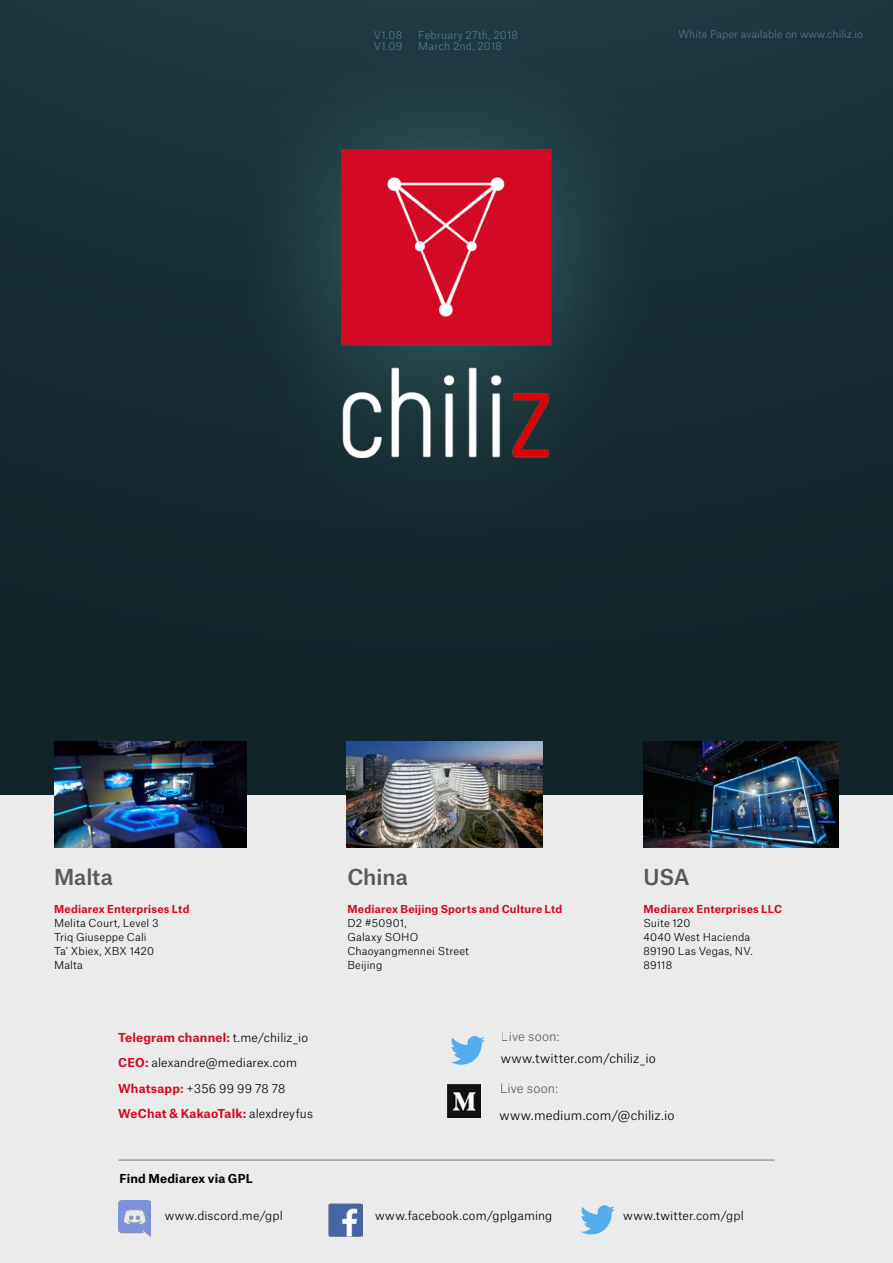
<style>
.page{position:relative;width:893px;height:1263px;background:#ebebeb}
.page>*{position:absolute;margin:0;border:0;box-sizing:border-box;transform-origin:0 0}
.t1{font:500 21px "Atlas Grotesk";color:#58595b}
.t2{font:300 12.45px "Atlas Grotesk";letter-spacing:.01em;color:#000}
.t3{font:300 11.85px/25.5px "Atlas Grotesk";letter-spacing:.01em;color:#000}
.t4{font:700 11.85px "Atlas Grotesk";letter-spacing:.015em;color:#000}
.t5{font:300 10.5px/14.1px "Atlas Grotesk";letter-spacing:.015em;color:#000}
.t6{font:700 10.5px "Atlas Grotesk";letter-spacing:.02em;color:#d30926}
.t7{font:300 10.5px "Atlas Grotesk";letter-spacing:.015em;color:#548199}
.t8{font:300 10.35px "Atlas Grotesk";color:#548199}
.s1{font-weight:700;color:#d30926}
</style>
<div class="page">
<div style="left:0;top:0;width:893px;height:794px;background:linear-gradient(to bottom,#1c343d,#0f2127)"></div>
<div style="left:230px;top:36px;width:433px;height:527px;background:#5aa29e;opacity:.5"></div>
<img style="left:342px;top:149px;width:209px;height:308px">
<img style="left:329px;top:1203px;width:33px;height:34px">
<img style="left:581px;top:1205px;width:34px;height:30px">
<img style="left:118px;top:1200px;width:32px;height:37px">
<img style="left:347px;top:741px;width:196px;height:106px">
<img style="left:54px;top:741px;width:192px;height:106px">
<img style="left:643px;top:741px;width:196px;height:106px">
<img style="left:451px;top:1036px;width:34px;height:29px">
<img style="left:448px;top:1085px;width:32px;height:32px">
<hr style="left:118px;top:1160px;width:657px;height:1px;background:#000">
<p class="t7" style="left:374px;top:26px;width:30px">V1.08</p>
<p class="t7" style="left:418px;top:26px;width:101px">February 27th, 2018</p>
<p class="t7" style="left:374px;top:38px;width:30px">V1.09</p>
<p class="t7" style="left:418px;top:38px;width:85px">March 2nd, 2018</p>
<p class="t8" style="left:678px;top:26px;width:186px">White Paper available on www.chiliz.io</p>
<h1 class="t1" style="left:54px;top:859px;width:61px">Malta</h1>
<p class="t6" style="left:54px;top:900px;width:137px">Mediarex Enterprises Ltd</p>
<p class="t5" style="left:54px;top:914px;width:106px">Melita Court, Level 3<br>Triq Giuseppe Cali<br>Ta’ Xbiex, XBX 1420<br>Malta</p>
<p class="t3" style="left:118px;top:1023px;width:196px"><span class="s1">Telegram channel:</span> t.me/chiliz_io<br><span class="s1">CEO:</span> alexandre@mediarex.com<br><span class="s1">Whatsapp:</span> +356 99 99 78 78<br><span class="s1">WeChat &amp; KakaoTalk:</span> alexdreyfus</p>
<h1 class="t1" style="left:347px;top:859px;width:62px">China</h1>
<p class="t6" style="left:347px;top:900px;width:216px">Mediarex Beijing Sports and Culture Ltd</p>
<p class="t5" style="left:347px;top:914px;width:123px">D2 #50901,<br>Galaxy SOHO<br>Chaoyangmennei Street<br>Beijing</p>
<p class="t2" style="left:501px;top:1027px;width:60px">Live soon:</p>
<h1 class="t1" style="left:643px;top:859px;width:48px">USA</h1>
<p class="t6" style="left:643px;top:900px;width:140px">Mediarex Enterprises LLC</p>
<p class="t5" style="left:643px;top:914px;width:111px">Suite 120<br>4040 West Hacienda<br>89190 Las Vegas, NV.<br>89118</p>
<p class="t2" style="left:501px;top:1048px;width:156px">www.twitter.com/chiliz_io</p>
<p class="t2" style="left:500px;top:1078px;width:60px">Live soon:</p>
<p class="t2" style="left:500px;top:1105px;width:176px">www.medium.com/@chiliz.io</p>
<p class="t4" style="left:120px;top:1168px;width:135px">Find Mediarex via GPL</p>
<p class="t3" style="left:165px;top:1202px;width:120px">www.discord.me/gpl</p>
<p class="t3" style="left:375px;top:1202px;width:179px">www.facebook.com/gplgaming</p>
<p class="t3" style="left:623px;top:1202px;width:122px">www.twitter.com/gpl</p>
</div>
